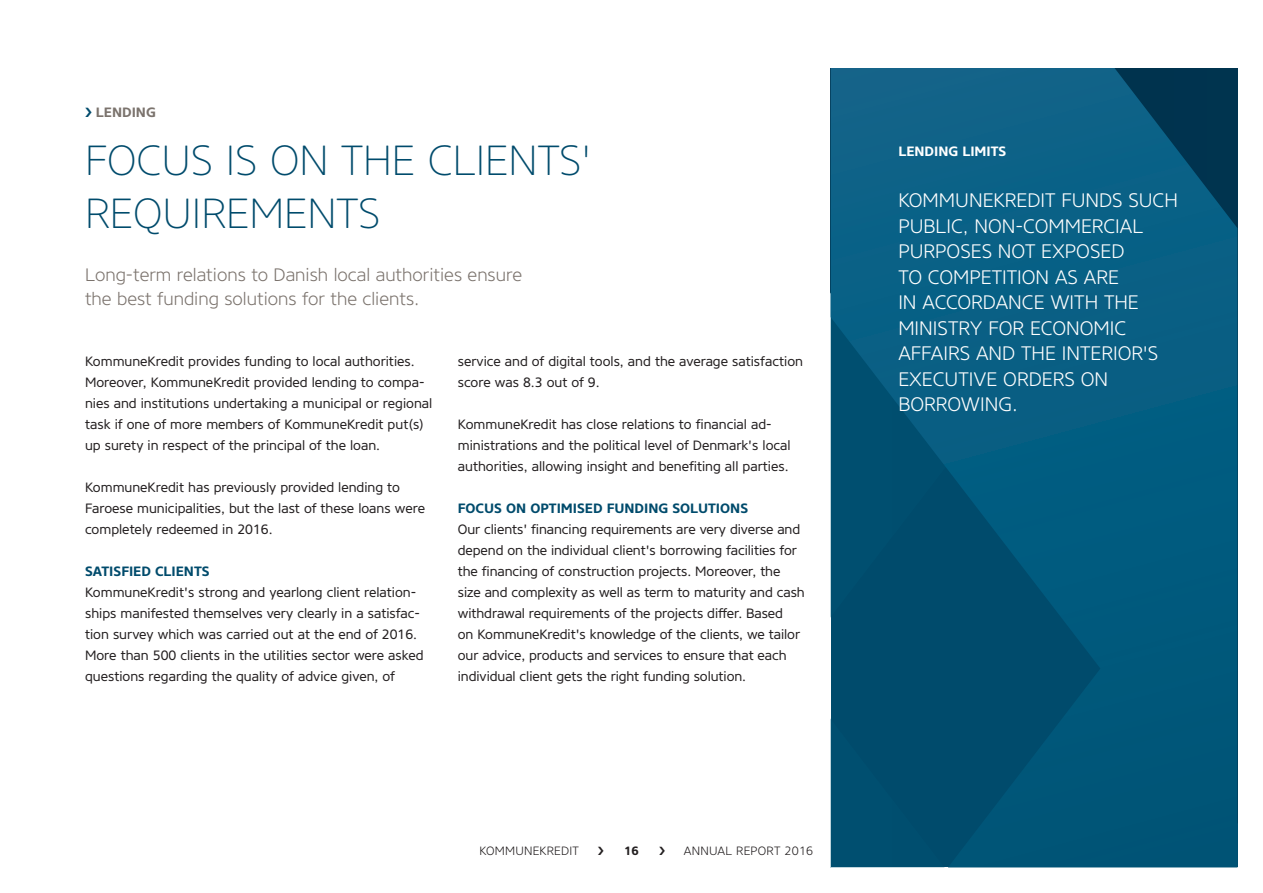
<style>
.page{position:relative;width:1263px;height:893px;background:#fff}
.page>*{position:absolute;margin:0;border:0;box-sizing:border-box;transform-origin:0 0}
.t1{font:42px/52.5px "Core Sans NR25 Extra Lt";color:#004b6c}
.t2{font:300 19.5px/25.5px "Core Sans NR35";color:#fff}
.t3{font:300 18px/24px "Core Sans NR35";color:#7b736d}
.t4{font:13.5px/21px "Core Sans NR45";color:#231f20}
.t5{font:700 13.5px "Core Sans NR65";color:#004b6c}
.t6{font:700 13.5px "Core Sans NR65";color:#fff}
.t7{font:700 13.5px "Core Sans NR65";color:#7b736d}
.t8{font:300 12px "Core Sans NR35";letter-spacing:.02em;color:#231f20}
.t9{font:700 12px "Core Sans NR65";color:#231f20}
</style>
<div class="page">
<svg style="left:831px;top:68px;width:406px;height:799px;background:#04577a"></svg>
<p class="t7" style="left:96px;top:103px;width:61px">LENDING</p>
<h1 class="t1" style="left:85px;top:135px;width:508px">FOCUS IS ON THE CLIENTS'<br>REQUIREMENTS</h1>
<h3 class="t3" style="left:85px;top:263px;width:439px">Long-term relations to Danish local authorities ensure the best funding solutions for the clients.</h3>
<p class="t4" style="left:85px;top:351px;width:349px">KommuneKredit provides funding to local authorities.<br>Moreover, KommuneKredit provided lending to compa&shy;nies and institutions undertaking a municipal or regional task if one of more members of KommuneKredit put(s) up surety in respect of the principal of the loan.</p>
<p class="t4" style="left:85px;top:477px;width:342px">KommuneKredit has previously provided lending to<br>Faroese municipalities, but the last of these loans were completely redeemed in 2016.</p>
<p class="t5" style="left:85px;top:563px;width:126px">SATISFIED CLIENTS</p>
<p class="t4" style="left:85px;top:582px;width:340px">KommuneKredit's strong and yearlong client relation&shy;ships manifested themselves very clearly in a satisfac&shy;tion survey which was carried out at the end of 2016.<br>More than 500 clients in the utilities sector were asked questions regarding the quality of advice given, of</p>
<p class="t4" style="left:458px;top:351px;width:347px">service and of digital tools, and the average satisfaction score was 8.3 out of 9.</p>
<p class="t4" style="left:458px;top:414px;width:334px">KommuneKredit has close relations to financial ad&shy;ministrations and the political level of Denmark's local authorities, allowing insight and benefiting all parties.</p>
<p class="t5" style="left:458px;top:500px;width:292px">FOCUS ON OPTIMISED FUNDING SOLUTIONS</p>
<p class="t4" style="left:458px;top:519px;width:348px">Our clients' financing requirements are very diverse and depend on the individual client's borrowing facilities for the financing of construction projects. Moreover, the size and complexity as well as term to maturity and cash withdrawal requirements of the projects differ. Based<br>on KommuneKredit's knowledge of the clients, we tailor our advice, products and services to ensure that each individual client gets the right funding solution.</p>
<p class="t8" style="left:479px;top:843px;width:101px">KOMMUNEKREDIT</p>
<p class="t9" style="left:624px;top:843px;width:16px">16</p>
<p class="t8" style="left:684px;top:843px;width:131px">ANNUAL REPORT 2016</p>
<p class="t6" style="left:898px;top:143px;width:110px">LENDING LIMITS</p>
<h2 class="t2" style="left:898px;top:188px;width:281px">KOMMUNEKREDIT FUNDS SUCH<br>PUBLIC, NON-COMMERCIAL<br>PURPOSES NOT EXPOSED<br>TO COMPETITION AS ARE<br>IN ACCORDANCE WITH THE<br>MINISTRY FOR ECONOMIC<br>AFFAIRS AND THE INTERIOR'S<br>EXECUTIVE ORDERS ON<br>BORROWING.</h2>
</div>
